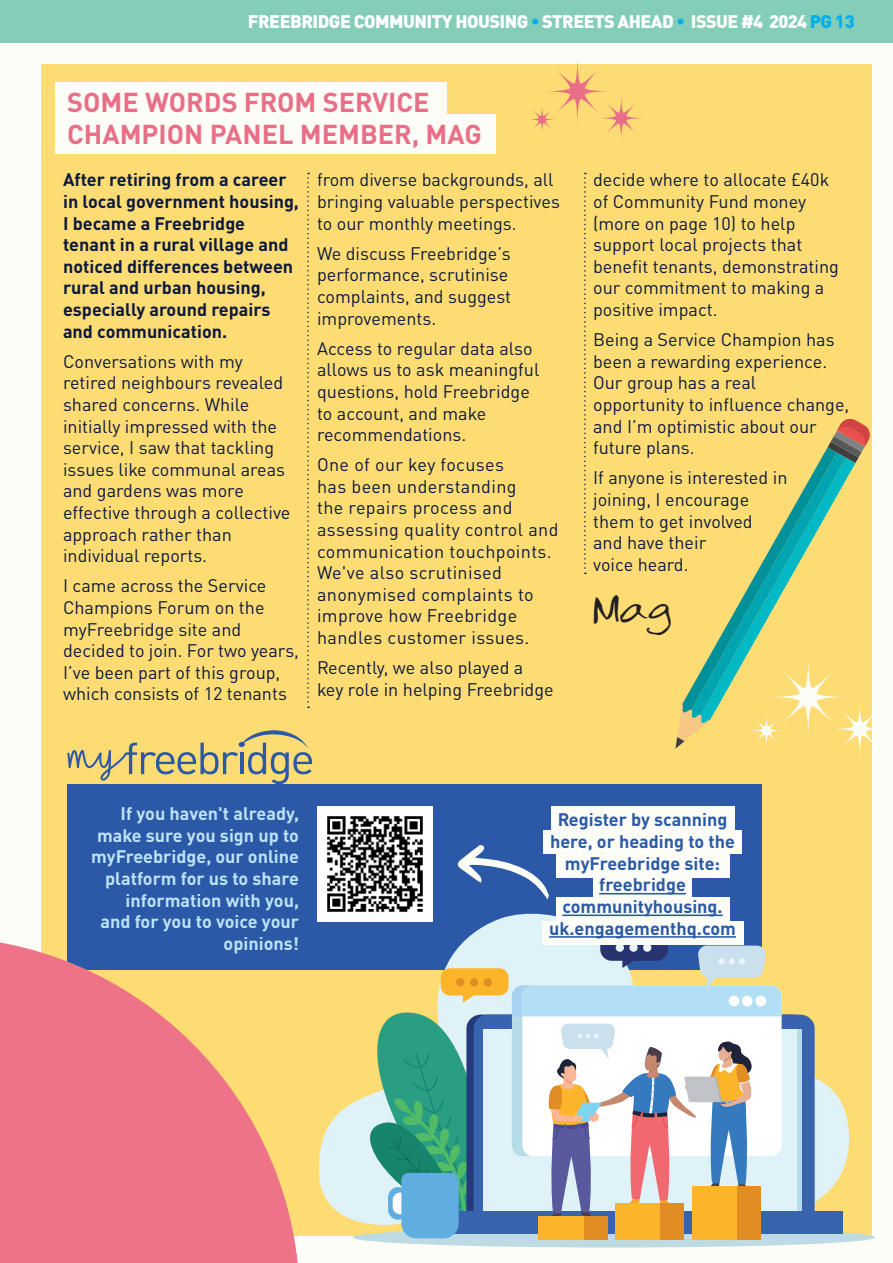
<style>
.page{position:relative;width:893px;height:1263px;background:#fff}
.page>*{position:absolute;margin:0;border:0;box-sizing:border-box;transform-origin:0 0}
.t1{font:36px "Dumb";color:#231f20}
.t2{font:700 27px/32.4px "DINOT";color:#e96f88}
.t3{font:18px/21.6px "DINOT";color:#0c193e}
.t4{font:18px/21.6px "DINOT";letter-spacing:.02em;color:#0c193e}
.t5{font:700 18px/21.6px "DINOT";color:#0c193e}
.t6{font:700 18px/21.6px "DINOT";color:#bce3f8;text-align:right}
.Bulleted_List{font:700 18px/21.6px "DINOT";color:#2b59a7;text-align:center}
.t7{font:900 18px "DINOT";letter-spacing:-.03em;color:#fff}
.s1{color:#00aeef}
.s2{color:#fcfdf6}
</style>
<div class="page">
<div style="left:0;top:43px;width:893px;height:1220px;background:#fcfdf6"></div>
<div style="left:0;top:0;width:893px;height:43px;background:#84cdb8"></div>
<div style="left:42px;top:65px;width:830px;height:1171px;background:#fedc74"></div>
<div style="left:55px;top:114px;width:440px;height:40px;background:#fcfdf6"></div>
<div style="left:55px;top:82px;width:391px;height:40px;background:#fcfdf6"></div>
<div style="left:67px;top:784px;width:694px;height:185px;background:#2b59a7"></div>
<svg style="left:0;top:936px;width:300px;height:327px;fill:#ee7389"></svg>
<svg style="left:528px;top:61px;width:115px;height:78px"></svg>
<svg style="left:307px;top:173px;width:2px;height:535px"></svg>
<svg style="left:584px;top:173px;width:2px;height:401px"></svg>
<svg style="left:67px;top:730px;width:245px;height:54px"></svg>
<img style="left:318px;top:806px;width:115px;height:96px">
<svg style="left:675px;top:419px;width:197px;height:336px"></svg>
<svg style="left:313px;top:902px;width:536px;height:346px"></svg>
<div style="left:353px;top:1227px;width:522px;height:20px;background:#bedbe3;border-radius:50%"></div>
<svg style="left:474px;top:1014px;width:341px;height:211px;fill:#3863ae"></svg>
<div style="left:484px;top:1029px;width:313px;height:184px;background:#def2f7"></div>
<div style="left:441px;top:1211px;width:402px;height:23px;background:#3863ae"></div>
<div style="left:512px;top:985px;width:259px;height:171px;background:#b5dce7;border-radius:11px"></div>
<div style="left:522px;top:985px;width:260px;height:171px;background:#fff;border-radius:11px"></div>
<div style="left:441px;top:968px;width:67px;height:27px;background:#fcb52b;border-radius:9px"></div>
<div style="left:456px;top:978px;width:8px;height:8px;background:#e18d24;border-radius:50%"></div>
<div style="left:470px;top:978px;width:8px;height:8px;background:#e18d24;border-radius:50%"></div>
<div style="left:484px;top:978px;width:8px;height:8px;background:#e18d24;border-radius:50%"></div>
<svg style="left:347px;top:994px;width:143px;height:244px"></svg>
<svg style="left:512px;top:945px;width:270px;height:71px"></svg>
<svg style="left:546px;top:1023px;width:206px;height:199px"></svg>
<div style="left:538px;top:1217px;width:69px;height:23px;background:#fcb52b"></div>
<div style="left:584px;top:1217px;width:23px;height:23px;background:#e18d24"></div>
<div style="left:615px;top:1203px;width:69px;height:37px;background:#fcb52b"></div>
<div style="left:661px;top:1203px;width:23px;height:37px;background:#e18d24"></div>
<div style="left:692px;top:1186px;width:68px;height:54px;background:#fcb52b"></div>
<div style="left:737px;top:1186px;width:23px;height:54px;background:#e18d24"></div>
<div style="left:551px;top:806px;width:184px;height:24px;background:#fcfdf6"></div>
<div style="left:543px;top:830px;width:198px;height:24px;background:#fcfdf6"></div>
<div style="left:556px;top:854px;width:173px;height:24px;background:#fcfdf6"></div>
<div style="left:593px;top:878px;width:99px;height:24px;background:#fcfdf6"></div>
<div style="left:556px;top:897px;width:173px;height:24px;background:#fcfdf6"></div>
<div style="left:542px;top:921px;width:201px;height:24px;background:#fcfdf6"></div>
<hr style="left:599px;top:893px;width:87px;height:1px;background:#2b59a7">
<hr style="left:562px;top:914px;width:161px;height:2px;background:#2b59a7">
<hr style="left:549px;top:936px;width:187px;height:2px;background:#2b59a7">
<svg style="left:457px;top:845px;width:92px;height:54px"></svg>
<p class="t7" style="left:248px;top:7px;width:608px">FREEBRIDGE COMMUNITY HOUSING <span class="s1">•</span> STREETS AHEAD <span class="s1">•</span> <span class="s2">ISSUE</span> #4 2024 <span class="s1">PG 13</span></p>
<p class="t2" style="left:67px;top:84px;width:416px">SOME WORDS FROM SERVICE<br>CHAMPION PANEL MEMBER, MAG</p>
<p class="t3" style="left:317px;top:168px;width:244px">from diverse backgrounds, all bringing valuable perspectives to our monthly meetings.</p>
<p class="t3" style="left:317px;top:241px;width:196px">We discuss Freebridge’s performance, scrutinise complaints, and suggest improvements.</p>
<p class="t3" style="left:317px;top:336px;width:224px">Access to regular data also allows us to ask meaningful questions, hold Freebridge to account, and make recommendations.</p>
<p class="t4" style="left:317px;top:453px;width:243px">One of our key focuses<br>has been understanding<br>the repairs process and assessing quality control and communication touchpoints.<br>We've also scrutinised anonymised complaints to improve how Freebridge handles customer issues.</p>
<p class="t3" style="left:317px;top:656px;width:238px">Recently, we also played a key role in helping Freebridge</p>
<p class="t5" style="left:63px;top:168px;width:237px">After retiring from a career in local government housing,<br>I became a Freebridge tenant in a rural village and noticed differences between rural and urban housing, especially around repairs and communication.</p>
<p class="t3" style="left:63px;top:349px;width:229px">Conversations with my retired neighbours revealed shared concerns. While initially impressed with the service, I saw that tackling issues like communal areas and gardens was more effective through a collective approach rather than individual reports.</p>
<p class="t3" style="left:63px;top:574px;width:237px">I came across the Service<br>Champions Forum on the myFreebridge site and decided to join. For two years,<br>I’ve been part of this group, which consists of 12 tenants</p>
<p class="t3" style="left:593px;top:168px;width:247px">decide where to allocate £40k of Community Fund money (more on page 10) to help support local projects that benefit tenants, demonstrating our commitment to making a positive impact.</p>
<p class="t3" style="left:593px;top:328px;width:258px">Being a Service Champion has been a rewarding experience.<br>Our group has a real opportunity to influence change, and I’m optimistic about our future plans.</p>
<p class="t3" style="left:593px;top:466px;width:196px">If anyone is interested in joining, I encourage them to get involved<br>and have their<br>voice heard.</p>
<p class="t1" style="left:593px;top:580px;width:80px">Mag</p>
<p class="t6" style="left:91px;top:802px;width:210px">If you haven't already, make sure you sign up to myFreebridge, our online platform for us to share information with you,<br>and for you to voice your opinions!</p>
<p class="Bulleted_List" style="left:549px;top:808px;width:188px">Register by scanning here, or heading to the myFreebridge site: freebridge communityhousing. uk.engagementhq.com</p>
</div>
